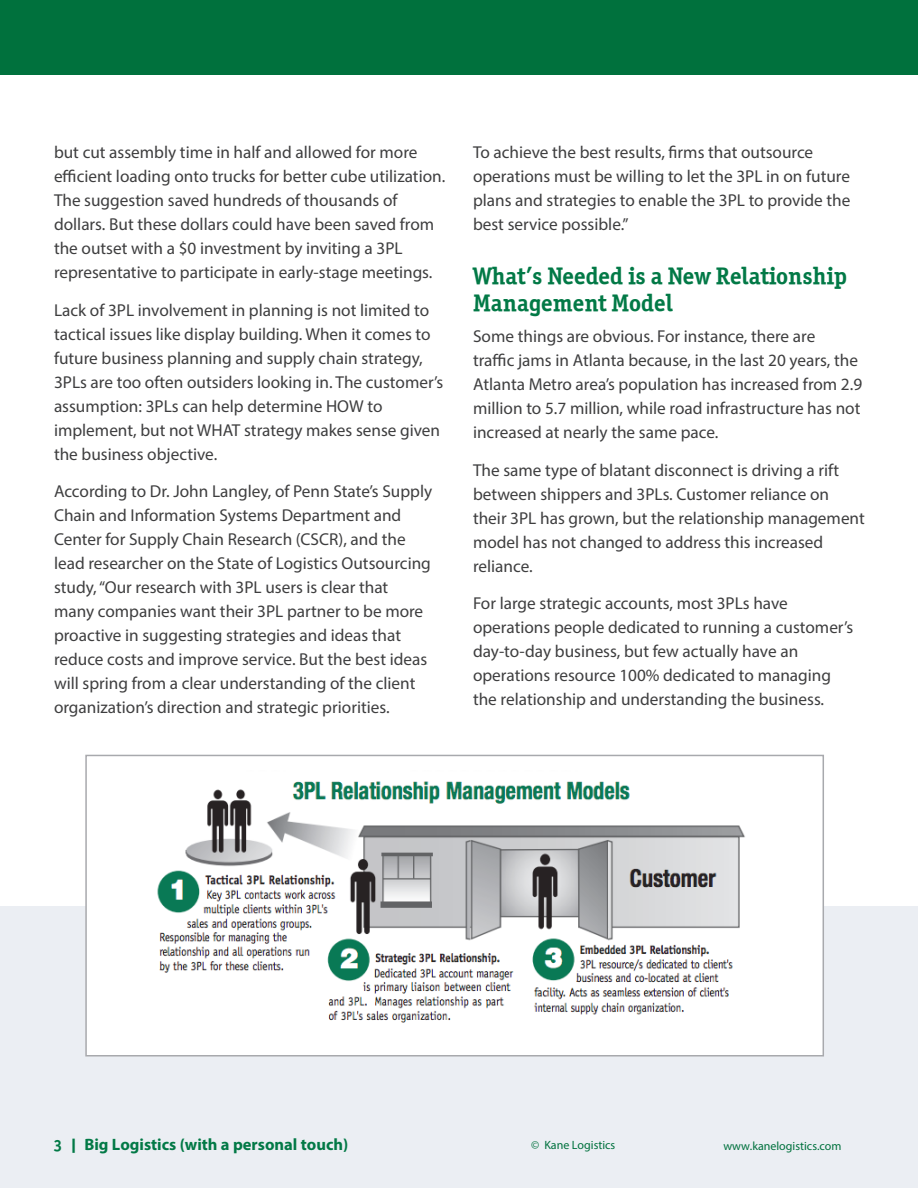
<style>
.page{position:relative;width:918px;height:1188px;background:#fff}
.page>*{position:absolute;margin:0;border:0;box-sizing:border-box;transform-origin:0 0}
.Head{font:24px/27px "Officina Serif OSITCTT Bold";color:#027946}
.text{font:17.25px/24px "Myriad Pro";color:#3e3e3f}
.t1{font:700 16.5px "Myriad Pro";color:#027946}
.t2{font:12px "Myriad Pro";color:#00713d}
.s1{font-family:"Officina Serif OSITCTT Bold";font-weight:400}
</style>
<div class="page">
<div style="left:0;top:0;width:918px;height:74px;background:#00713d"></div>
<div style="left:1px;top:906px;width:917px;height:282px;background:#ebeef3"></div>
<div style="left:86px;top:755px;width:737px;height:301px;background:#fff"></div>
<img style="left:157px;top:781px;width:588px;height:242px">
<div style="left:85px;top:755px;width:739px;height:302px;border:2px solid #a8a9ad"></div>
<p class="text" style="left:54px;top:140px;width:393px">but cut assembly time in half and allowed for more efficient loading onto trucks for better cube utilization.<br>The suggestion saved hundreds of thousands of dollars. But these dollars could have been saved from the outset with a $0 investment by inviting a 3PL representative to participate in early-stage meetings.</p>
<p class="text" style="left:54px;top:298px;width:391px">Lack of 3PL involvement in planning is not limited to tactical issues like display building. When it comes to future business planning and supply chain strategy, 3PLs are too often outsiders looking in. The customer’s assumption: 3PLs can help determine HOW to implement, but not WHAT strategy makes sense given the business objective.</p>
<p class="text" style="left:54px;top:479px;width:380px">According to Dr. John Langley, of Penn State’s Supply Chain and Information Systems Department and Center for Supply Chain Research (CSCR), and the lead researcher on the State of Logistics Outsourcing study, “Our research with 3PL users is clear that many companies want their 3PL partner to be more proactive in suggesting strategies and ideas that reduce costs and improve service. But the best ideas will spring from a clear understanding of the client organization’s direction and strategic priorities.</p>
<p class="text" style="left:473px;top:140px;width:379px">To achieve the best results, firms that outsource operations must be willing to let the 3PL in on future plans and strategies to enable the 3PL to provide the best service possible.”</p>
<p class="Head" style="left:473px;top:263px;width:375px">What’s Needed is a New Relationship<br>Management Model</p>
<p class="text" style="left:473px;top:324px;width:391px">Some things are obvious. For instance, there are<br>traffic jams in Atlanta because, in the last 20 years, the Atlanta Metro area’s population has increased from 2.9 million to 5.7 million, while road infrastructure has not increased at nearly the same pace.</p>
<p class="text" style="left:473px;top:458px;width:393px">The same type of blatant disconnect is driving a rift between shippers and 3PLs. Customer reliance on their 3PL has grown, but the relationship management model has not changed to address this increased reliance.</p>
<p class="text" style="left:473px;top:591px;width:382px">For large strategic accounts, most 3PLs have operations people dedicated to running a customer’s day-to-day business, but few actually have an operations resource 100% dedicated to managing the relationship and understanding the business.</p>
<p class="t1" style="left:53px;top:1134px;width:296px"><span class="s1">3 |</span> Big Logistics (with a personal touch)</p>
<p class="t2" style="left:531px;top:1138px;width:86px">© Kane Logistics</p>
<p class="t2" style="left:723px;top:1138px;width:120px">www.kanelogistics.com</p>
</div>
